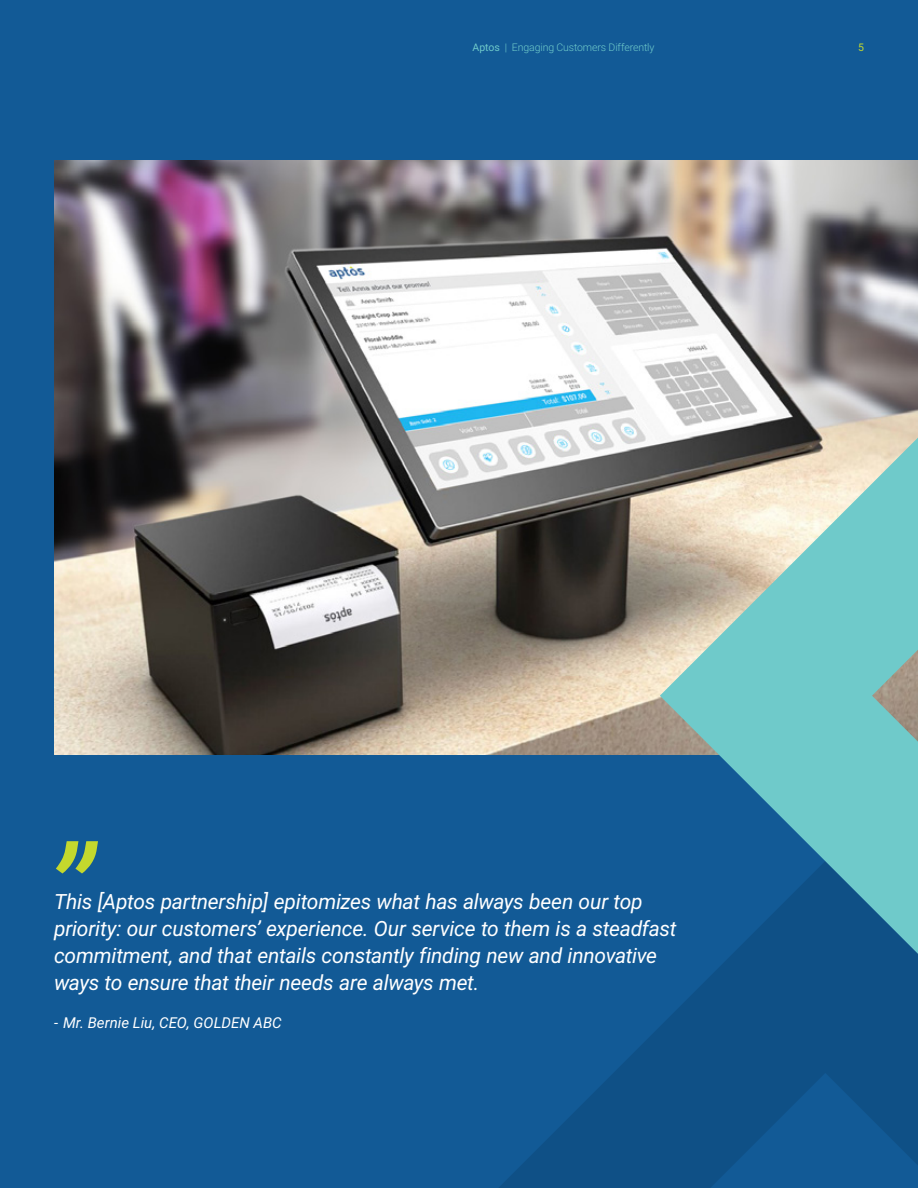
<style>
.page{position:relative;width:918px;height:1188px;background:#125a96}
.page>*{position:absolute;margin:0;border:0;box-sizing:border-box;transform-origin:0 0}
.Heading{font:italic 135px "Roboto";color:#c4d82d}
.Heading-2{font:italic 21px/27px "Roboto";letter-spacing:-.015em;color:#fff}
.Heading-3{font:italic 15px "Roboto";letter-spacing:-.005em;color:#fff}
.t1{font:300 10.5px "Roboto";letter-spacing:-.01em;color:#6fcaca}
.t2{font:10.5px "Roboto";color:#c4d82d}
.s1{font-weight:400}
</style>
<div class="page">
<svg style="left:499px;top:1133px;width:55px;height:55px"></svg>
<img style="left:54px;top:160px;width:500px;height:594px">
<svg style="left:554px;top:160px;width:364px;height:1028px"></svg>
<p class="t1" style="left:472px;top:39px;width:184px"><span class="s1">Aptos</span> | Engaging Customers Differently</p>
<p class="t2" style="left:858px;top:39px;width:7px">5</p>
<p class="Heading" style="left:46px;top:800px;width:49px">”</p>
<p class="Heading-2" style="left:54px;top:887px;width:624px">This [Aptos partnership] epitomizes what has always been our top priority: our customers’ experience. Our service to them is a steadfast commitment, and that entails constantly finding new and innovative ways to ensure that their needs are always met.</p>
<p class="Heading-3" style="left:54px;top:1012px;width:229px">- Mr. Bernie Liu, CEO, GOLDEN ABC</p>
</div>
